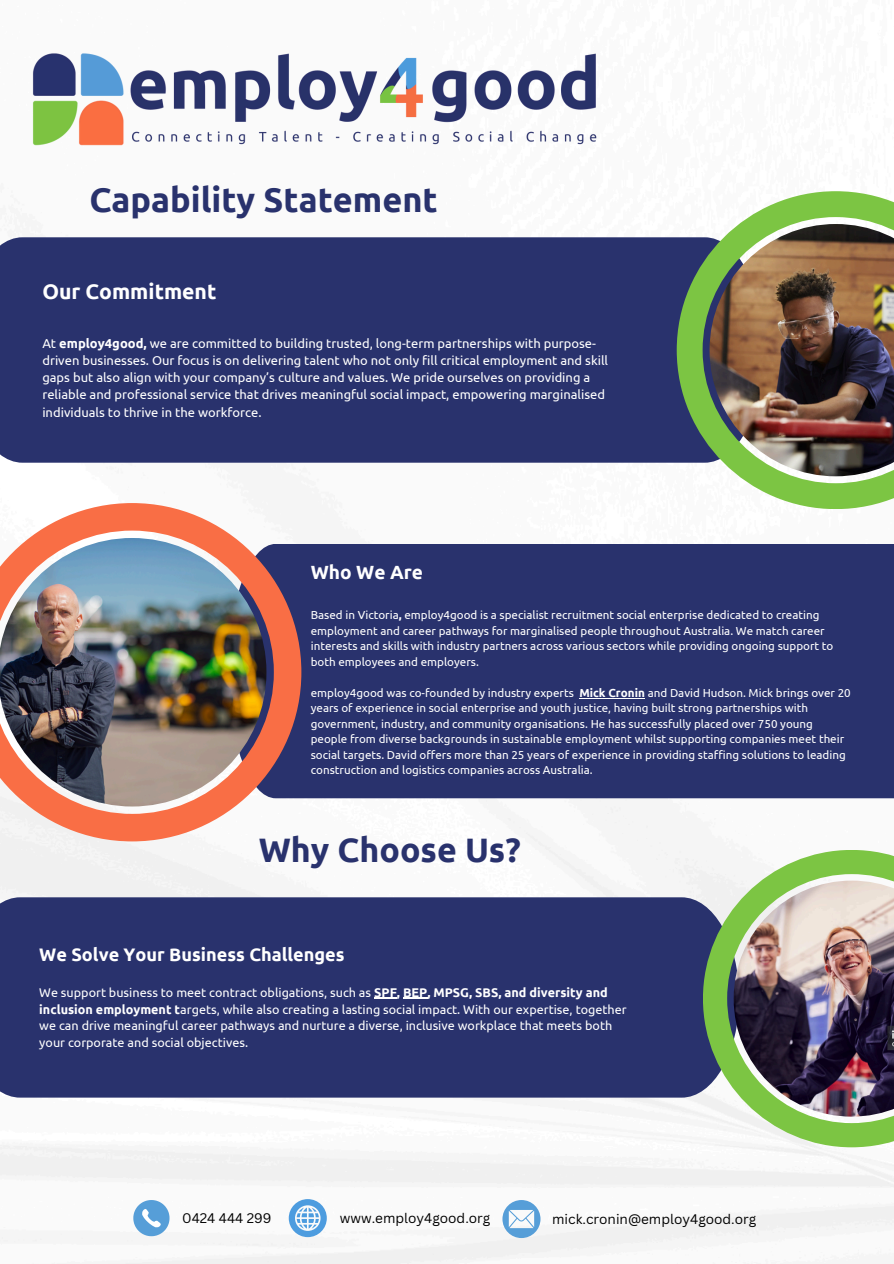
<style>
.page{position:relative;width:894px;height:1264px;background:#fff}
.page>*{position:absolute;margin:0;border:0;box-sizing:border-box;transform-origin:0 0}
.t1{font:700 34.2px "Ubuntu";color:#29326d}
.t2{font:700 33.9px "Ubuntu";color:#29326d}
.t3{font:700 21.15px "Ubuntu";color:#fff}
.t4{font:700 19.05px "Ubuntu";color:#fff}
.t5{font:700 18.15px "Ubuntu";color:#fff}
.t6{font:13.5px "Canva Sans";color:#000}
.t7{font:12.9px/17.2px "Ubuntu";color:#fff}
.t8{font:12.6px/16.8px "Ubuntu";color:#fff}
.t9{font:11.55px/15.5px "Ubuntu";color:#fff}
.s1{font-weight:700}
</style>
<div class="page">
<img style="left:0;top:462px;width:893px;height:801px">
<img style="left:32px;top:53px;width:565px;height:93px">
<div style="left:0;top:237px;width:676px;height:225px;background:#29326d"></div>
<img style="left:676px;top:191px;width:217px;height:318px">
<div style="left:301px;top:544px;width:592px;height:254px;background:#29326d"></div>
<img style="left:0;top:503px;width:301px;height:338px">
<hr style="left:579px;top:697px;width:65px;height:1px;background:#fff">
<div style="left:0;top:897px;width:702px;height:200px;background:#29326d"></div>
<img style="left:702px;top:849px;width:191px;height:298px">
<svg style="left:374px;top:997px;width:23px;height:1px"></svg>
<svg style="left:403px;top:997px;width:24px;height:1px"></svg>
<svg style="left:289px;top:1199px;width:38px;height:38px"></svg>
<svg style="left:133px;top:1199px;width:36px;height:37px"></svg>
<svg style="left:502px;top:1199px;width:38px;height:38px"></svg>
<h4 class="t1" style="left:89px;top:180px;width:350px">Capability Statement</h4>
<p class="t3" style="left:42px;top:279px;width:175px">Our Commitment</p>
<h1 class="t7" style="left:42px;top:334px;width:567px">At <span class="s1">employ4good,</span> we are committed to building trusted, long-term partnerships with purpose&shy;driven businesses. Our focus is on delivering talent who not only fill critical employment and skill gaps but also align with your company’s culture and values. We pride ourselves on providing a reliable and professional service that drives meaningful social impact, empowering marginalised individuals to thrive in the workforce.</h1>
<h5 class="t4" style="left:311px;top:561px;width:114px">Who We Are</h5>
<p class="t9" style="left:311px;top:607px;width:524px">Based in Victoria<span class="s1">,</span> employ4good is a specialist recruitment social enterprise dedicated to creating employment and career pathways for marginalised people throughout Australia. We match career interests and skills with industry partners across various sectors while providing ongoing support to both employees and employers.</p>
<h2 class="t9" style="left:311px;top:684px;width:541px">employ4good was co-founded by industry experts <span class="s1">Mick Cronin</span> and David Hudson. Mick brings over 20 years of experience in social enterprise and youth justice, having built strong partnerships with government, industry, and community organisations. He has successfully placed over 750 young people from diverse backgrounds in sustainable employment whilst supporting companies meet their social targets. David offers more than 25 years of experience in providing staffing solutions to leading construction and logistics companies across Australia.</h2>
<p class="t2" style="left:259px;top:830px;width:263px">Why Choose Us?</p>
<p class="t5" style="left:39px;top:944px;width:307px">We Solve Your Business Challenges</p>
<h1 class="t8" style="left:39px;top:983px;width:588px">We support business to meet contract obligations, such as <span class="s1">SPF, BEP, MPSG, SBS, and diversity and inclusion employment t</span>argets, while also creating a lasting social impact. With our expertise, together we can drive meaningful career pathways and nurture a diverse, inclusive workplace that meets both your corporate and social objectives.</h1>
<h5 class="t6" style="left:182px;top:1208px;width:91px">0424 444 299</h5>
<h3 class="t6" style="left:340px;top:1208px;width:152px">www.employ4good.org</h3>
<p class="t6" style="left:552px;top:1209px;width:205px">mick.cronin@employ4good.org</p>
</div>
